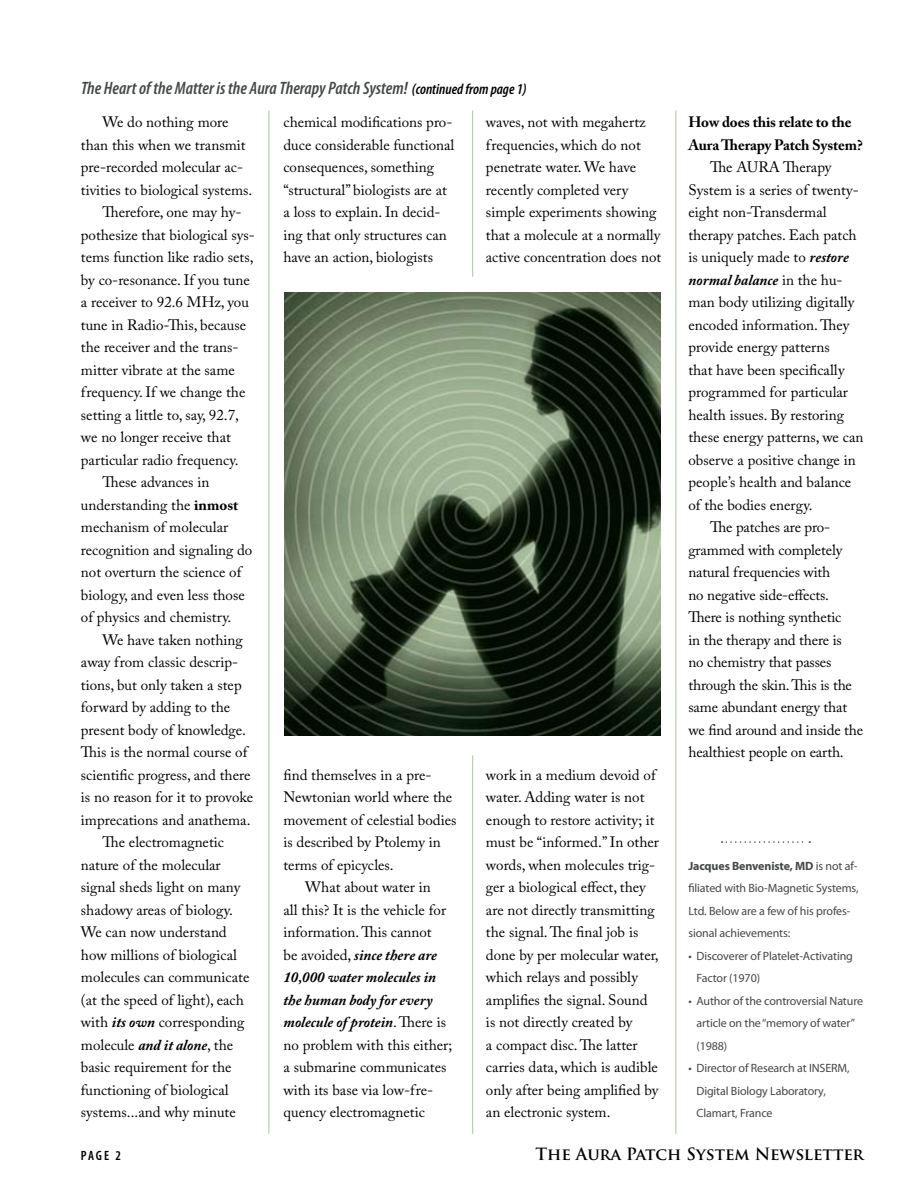
<style>
.page{position:relative;width:918px;height:1188px;background:#fff}
.page>*{position:absolute;margin:0;border:0;box-sizing:border-box;transform-origin:0 0}
.t1{font:italic 600 condensed 18px "Myriad Pro";color:#454848}
.t2{font:700 16.5px "Trajan Pro";color:#000}
.t3{font:15px/22.5px "Adobe Caslon Pro";color:#000}
.t4{font:italic 700 15px "Adobe Caslon Pro";color:#000}
.t5{font:700 15px/22.5px "Adobe Caslon Pro";letter-spacing:-.01em;color:#000}
.t6{font:600 condensed 13.5px "Myriad Pro";color:#000}
.t7{font:12px/22.5px "Myriad Pro";letter-spacing:-.01em;color:#454848}
.s1{font-size:15px;color:#000}
.s2{font-weight:700}
.s3{font-weight:700;font-style:italic}
.s4{font-weight:400;font-style:normal}
</style>
<div class="page">
<svg style="left:722px;top:841px;width:88px;height:2px"></svg>
<hr style="left:472px;top:110px;width:1px;height:167px;background:#adc2a4">
<hr style="left:269px;top:110px;width:1px;height:1024px;background:#adc2a4">
<img style="left:285px;top:292px;width:375px;height:443px">
<hr style="left:676px;top:110px;width:1px;height:1024px;background:#adc2a4">
<hr style="left:472px;top:755px;width:1px;height:379px;background:#adc2a4">
<p class="t1" style="left:81px;top:79px;width:447px">The Heart of the Matter is the Aura Therapy Patch System! <span class="s1">(continued from page 1)</span></p>
<p class="t3" style="left:103px;top:111px;width:128px">We do nothing more</p>
<p class="t3" style="left:81px;top:133px;width:166px">than this when we transmit</p>
<p class="t3" style="left:81px;top:156px;width:164px">pre-recorded molecular ac-</p>
<p class="t3" style="left:81px;top:178px;width:173px">tivities to biological systems.</p>
<p class="t3" style="left:103px;top:201px;width:140px">Therefore, one may hy-</p>
<p class="t3" style="left:81px;top:223px;width:176px">pothesize that biological sys-</p>
<p class="t3" style="left:81px;top:246px;width:174px">tems function like radio sets,</p>
<p class="t3" style="left:81px;top:268px;width:170px">by co-resonance. If you tune</p>
<p class="t3" style="left:81px;top:291px;width:170px">a receiver to 92.6 MHz, you</p>
<p class="t3" style="left:81px;top:313px;width:167px">tune in Radio-This, because</p>
<p class="t3" style="left:81px;top:336px;width:159px">the receiver and the trans-</p>
<p class="t3" style="left:81px;top:358px;width:155px">mitter vibrate at the same</p>
<p class="t3" style="left:81px;top:381px;width:166px">frequency. If we change the</p>
<p class="t3" style="left:81px;top:403px;width:160px">setting a little to, say, 92.7,</p>
<p class="t3" style="left:81px;top:426px;width:152px">we no longer receive that</p>
<p class="t3" style="left:81px;top:448px;width:159px">particular radio frequency.</p>
<p class="t3" style="left:103px;top:471px;width:108px">These advances in</p>
<p class="t3" style="left:81px;top:493px;width:159px">understanding the <span class="s2">inmost</span></p>
<p class="t3" style="left:81px;top:516px;width:149px">mechanism of molecular</p>
<p class="t3" style="left:81px;top:538px;width:173px">recognition and signaling do</p>
<p class="t3" style="left:81px;top:561px;width:162px">not overturn the science of</p>
<p class="t3" style="left:81px;top:583px;width:165px">biology, and even less those</p>
<p class="t3" style="left:81px;top:606px;width:152px">of physics and chemistry.</p>
<p class="t3" style="left:103px;top:628px;width:142px">We have taken nothing</p>
<p class="t3" style="left:81px;top:651px;width:159px">away from classic descrip-</p>
<p class="t3" style="left:81px;top:673px;width:162px">tions, but only taken a step</p>
<p class="t3" style="left:81px;top:696px;width:151px">forward by adding to the</p>
<p class="t3" style="left:81px;top:718px;width:166px">present body of knowledge.</p>
<p class="t3" style="left:81px;top:741px;width:168px">This is the normal course of</p>
<p class="t3" style="left:81px;top:763px;width:171px">scientific progress, and there</p>
<p class="t3" style="left:81px;top:786px;width:174px">is no reason for it to provoke</p>
<p class="t3" style="left:81px;top:808px;width:171px">imprecations and anathema.</p>
<p class="t3" style="left:103px;top:831px;width:123px">The electromagnetic</p>
<p class="t3" style="left:81px;top:853px;width:141px">nature of the molecular</p>
<p class="t3" style="left:81px;top:876px;width:161px">signal sheds light on many</p>
<p class="t3" style="left:81px;top:898px;width:153px">shadowy areas of biology.</p>
<p class="t3" style="left:81px;top:921px;width:147px">We can now understand</p>
<p class="t3" style="left:81px;top:943px;width:158px">how millions of biological</p>
<p class="t3" style="left:81px;top:966px;width:170px">molecules can communicate</p>
<p class="t3" style="left:81px;top:988px;width:164px">(at the speed of light), each</p>
<p class="t3" style="left:81px;top:1011px;width:165px">with <span class="s3">its own</span> corresponding</p>
<p class="t3" style="left:81px;top:1033px;width:154px">molecule <span class="s3">and it alone</span>, the</p>
<p class="t3" style="left:81px;top:1056px;width:152px">basic requirement for the</p>
<p class="t3" style="left:81px;top:1078px;width:149px">functioning of biological</p>
<p class="t3" style="left:81px;top:1101px;width:156px">systems...and why minute</p>
<p class="t3" style="left:283px;top:111px;width:172px">chemical modifications pro&shy;duce considerable functional consequences, something “structural” biologists are at a loss to explain. In decid&shy;ing that only structures can have an action, biologists</p>
<p class="t3" style="left:283px;top:763px;width:149px">find themselves in a pre-</p>
<p class="t3" style="left:283px;top:786px;width:170px">Newtonian world where the</p>
<p class="t3" style="left:283px;top:808px;width:174px">movement of celestial bodies</p>
<p class="t3" style="left:283px;top:831px;width:159px">is described by Ptolemy in</p>
<p class="t3" style="left:283px;top:853px;width:112px">terms of epicycles.</p>
<p class="t3" style="left:305px;top:876px;width:127px">What about water in</p>
<p class="t3" style="left:283px;top:898px;width:164px">all this? It is the vehicle for</p>
<p class="t3" style="left:283px;top:921px;width:150px">information. This cannot</p>
<p class="t4" style="left:283px;top:946px;width:155px"><span class="s4">be avoided,</span> since there are</p>
<p class="t4" style="left:283px;top:968px;width:154px">10,000 water molecules in</p>
<p class="t4" style="left:283px;top:991px;width:151px">the human body for every</p>
<p class="t4" style="left:283px;top:1013px;width:164px">molecule of protein<span class="s4">. There is</span></p>
<p class="t3" style="left:283px;top:1033px;width:170px">no problem with this either;</p>
<p class="t3" style="left:283px;top:1056px;width:164px">a submarine communicates</p>
<p class="t3" style="left:283px;top:1078px;width:151px">with its base via low-fre-</p>
<p class="t3" style="left:283px;top:1101px;width:143px">quency electromagnetic</p>
<p class="t3" style="left:486px;top:111px;width:177px">waves, not with megahertz frequencies, which do not penetrate water. We have recently completed very simple experiments showing that a molecule at a normally active concentration does not</p>
<p class="t3" style="left:486px;top:763px;width:174px">work in a medium devoid of water. Adding water is not enough to restore activity; it must be “informed.” In other words, when molecules trig&shy;ger a biological effect, they are not directly transmitting the signal. The final job is done by per molecular water, which relays and possibly amplifies the signal. Sound is not directly created by<br>a compact disc. The latter carries data, which is audible only after being amplified by an electronic system.</p>
<p class="t5" style="left:688px;top:111px;width:176px">How does this relate to the<br>Aura Therapy Patch System?</p>
<p class="t3" style="left:710px;top:156px;width:123px">The AURA Therapy</p>
<p class="t3" style="left:688px;top:178px;width:172px">System is a series of twenty-</p>
<p class="t3" style="left:688px;top:201px;width:140px">eight non-Transdermal</p>
<p class="t3" style="left:688px;top:223px;width:170px">therapy patches. Each patch</p>
<p class="t3" style="left:688px;top:246px;width:162px">is uniquely made to <span class="s3">restore</span></p>
<p class="t4" style="left:688px;top:271px;width:156px">normal balance <span class="s4">in the hu-</span></p>
<p class="t3" style="left:688px;top:291px;width:168px">man body utilizing digitally</p>
<p class="t3" style="left:688px;top:313px;width:163px">encoded information. They</p>
<p class="t3" style="left:688px;top:336px;width:143px">provide energy patterns</p>
<p class="t3" style="left:688px;top:358px;width:158px">that have been specifically</p>
<p class="t3" style="left:688px;top:381px;width:161px">programmed for particular</p>
<p class="t3" style="left:688px;top:403px;width:157px">health issues. By restoring</p>
<p class="t3" style="left:688px;top:426px;width:177px">these energy patterns, we can</p>
<p class="t3" style="left:688px;top:448px;width:169px">observe a positive change in</p>
<p class="t3" style="left:688px;top:471px;width:164px">people’s health and balance</p>
<p class="t3" style="left:688px;top:493px;width:126px">of the bodies energy.</p>
<p class="t3" style="left:710px;top:516px;width:122px">The patches are pro-</p>
<p class="t3" style="left:688px;top:538px;width:156px">grammed with completely</p>
<p class="t3" style="left:688px;top:561px;width:143px">natural frequencies with</p>
<p class="t3" style="left:688px;top:583px;width:142px">no negative side-effects.</p>
<p class="t3" style="left:688px;top:606px;width:154px">There is nothing synthetic</p>
<p class="t3" style="left:688px;top:628px;width:155px">in the therapy and there is</p>
<p class="t3" style="left:688px;top:651px;width:145px">no chemistry that passes</p>
<p class="t3" style="left:688px;top:673px;width:165px">through the skin. This is the</p>
<p class="t3" style="left:688px;top:696px;width:160px">same abundant energy that</p>
<p class="t3" style="left:688px;top:718px;width:176px">we find around and inside the</p>
<p class="t3" style="left:688px;top:741px;width:157px">healthiest people on earth.</p>
<p class="t7" style="left:688px;top:854px;width:172px"><span class="s2">Jacques Benveniste, MD</span> is not af&shy;filiated with Bio-Magnetic Systems,<br>Ltd. Below are a few of his profes&shy;sional achievements:</p>
<p class="t7" style="left:697px;top:944px;width:158px;text-indent:-8px">• Discoverer of Platelet-Activating<br>Factor (1970)</p>
<p class="t7" style="left:697px;top:989px;width:168px;text-indent:-8px">• Author of the controversial Nature article on the “memory of water” (1988)</p>
<p class="t7" style="left:697px;top:1057px;width:155px;text-indent:-8px">• Director of Research at INSERM,<br>Digital Biology Laboratory,<br>Clamart, France</p>
<p class="t6" style="left:81px;top:1149px;width:41px">PAGE 2</p>
<p class="t2" style="left:535px;top:1144px;width:330px">The Aura Patch System Newsletter</p>
</div>
